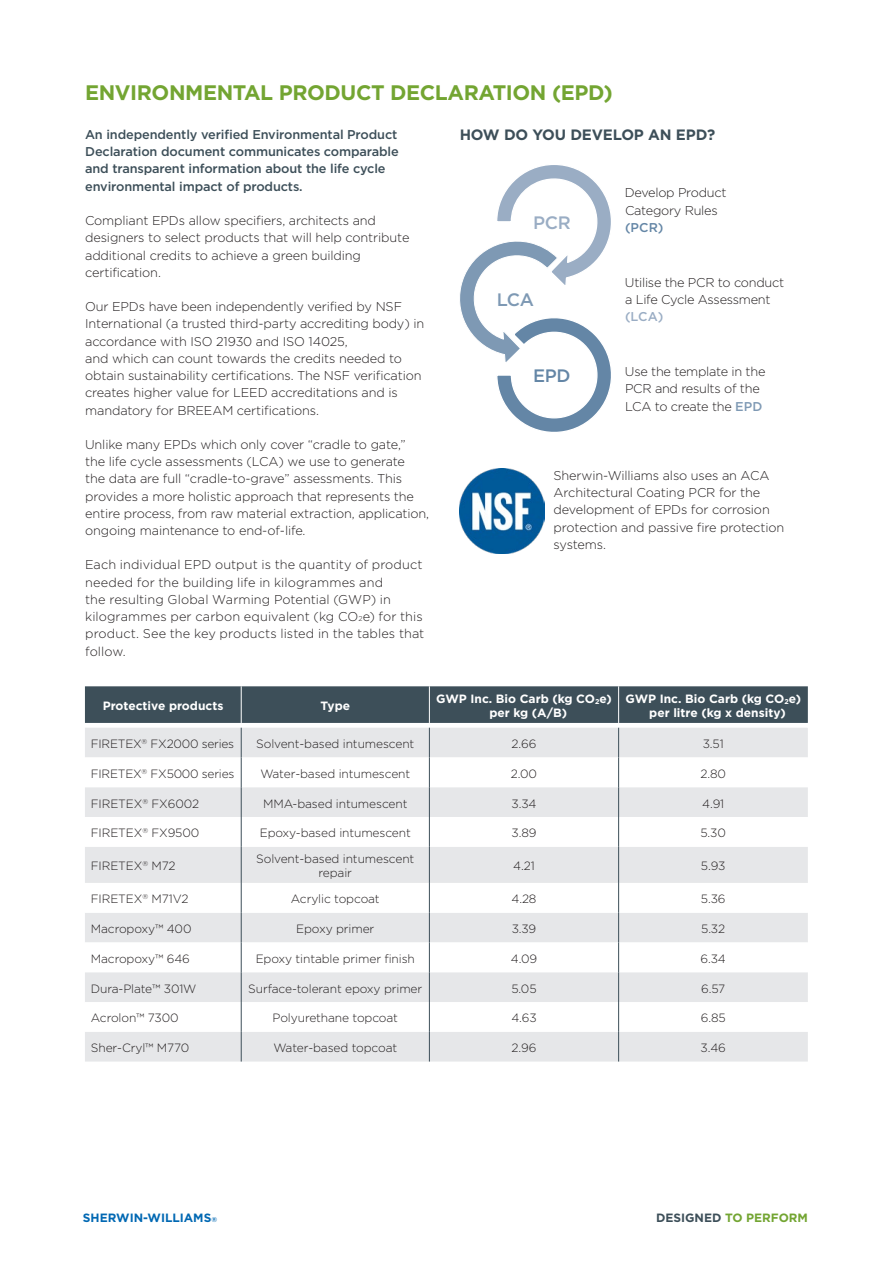
<style>
.page{position:relative;width:893px;height:1263px;background:#fff}
.page>*{position:absolute;margin:0;border:0;box-sizing:border-box;transform-origin:0 0}
.t1{font:700 21px "Gotham";letter-spacing:-.02em;color:#73a532}
.t2{font:500 18px "Gotham";color:#9aadc4}
.t3{font:500 18px "Gotham";color:#6486a6}
.t4{font:500 18px "Gotham";color:#7e99b4}
.t5{font:700 15px "Gotham";letter-spacing:-.01em;color:#3d4f59}
.t6{font:300 12.75px/17.2px "Gotham";letter-spacing:-.01em;color:#231f20}
.t7{font:500 12.75px/17.2px "Gotham";letter-spacing:-.01em;color:#3d4f59}
.Table_body_text{font:300 12px/13.5px "Gotham";letter-spacing:-.01em;color:#231f20;text-align:center}
.Table_title_text{font:300 12px "Gotham";letter-spacing:-.02em;color:#231f20}
.Table_title_text-2{font:700 12px/13.5px "Gotham";color:#fff}
.t8{font:700 12px "Gotham";color:#0168b3}
.t9{font:700 12px "Gotham";color:#73a532}
.s1{font-size:7.05px}
.s2{font-weight:500;color:#6486a6}
.s3{font-weight:500;color:#9aadc4}
.s4{font-weight:500;color:#7e99b4}
.s5{color:#3d4f59}
</style>
<div class="page">
<svg style="left:460px;top:165px;width:151px;height:267px"></svg>
<img style="left:459px;top:468px;width:86px;height:86px">
<div style="left:85px;top:1032px;width:723px;height:29px;background:#e6e7e9"></div>
<svg style="left:85px;top:757px;width:723px;height:275px"></svg>
<svg style="left:85px;top:686px;width:723px;height:71px;background:#919aa0"></svg>
<hr style="left:241px;top:757px;width:1px;height:30px;background:#3d4f59">
<hr style="left:429px;top:757px;width:1px;height:30px;background:#3d4f59">
<hr style="left:618px;top:757px;width:1px;height:30px;background:#3d4f59">
<hr style="left:241px;top:787px;width:1px;height:30px;background:#3d4f59">
<hr style="left:429px;top:787px;width:1px;height:30px;background:#3d4f59">
<hr style="left:618px;top:787px;width:1px;height:30px;background:#3d4f59">
<hr style="left:241px;top:817px;width:1px;height:30px;background:#3d4f59">
<hr style="left:429px;top:817px;width:1px;height:30px;background:#3d4f59">
<hr style="left:618px;top:817px;width:1px;height:30px;background:#3d4f59">
<hr style="left:241px;top:847px;width:1px;height:36px;background:#3d4f59">
<hr style="left:429px;top:847px;width:1px;height:36px;background:#3d4f59">
<hr style="left:618px;top:847px;width:1px;height:36px;background:#3d4f59">
<hr style="left:241px;top:883px;width:1px;height:30px;background:#3d4f59">
<hr style="left:429px;top:883px;width:1px;height:30px;background:#3d4f59">
<hr style="left:618px;top:883px;width:1px;height:30px;background:#3d4f59">
<svg style="left:241px;top:913px;width:1px;height:29px"></svg>
<svg style="left:429px;top:913px;width:1px;height:29px"></svg>
<svg style="left:618px;top:913px;width:1px;height:29px"></svg>
<hr style="left:241px;top:942px;width:1px;height:30px;background:#3d4f59">
<hr style="left:429px;top:942px;width:1px;height:30px;background:#3d4f59">
<hr style="left:618px;top:942px;width:1px;height:30px;background:#3d4f59">
<hr style="left:241px;top:972px;width:1px;height:30px;background:#3d4f59">
<hr style="left:429px;top:972px;width:1px;height:30px;background:#3d4f59">
<hr style="left:618px;top:972px;width:1px;height:30px;background:#3d4f59">
<hr style="left:241px;top:1002px;width:1px;height:30px;background:#3d4f59">
<hr style="left:429px;top:1002px;width:1px;height:30px;background:#3d4f59">
<hr style="left:618px;top:1002px;width:1px;height:30px;background:#3d4f59">
<svg style="left:241px;top:1032px;width:1px;height:29px"></svg>
<svg style="left:429px;top:1032px;width:1px;height:29px"></svg>
<svg style="left:618px;top:1032px;width:1px;height:29px"></svg>
<hr style="left:618px;top:686px;width:1px;height:37px;background:#fff">
<p class="t1" style="left:85px;top:81px;width:529px">ENVIRONMENTAL PRODUCT DECLARATION (EPD)</p>
<p class="t7" style="left:85px;top:126px;width:315px">An independently verified Environmental Product Declaration document communicates comparable and transparent information about the life cycle environmental impact of products.</p>
<p class="t6" style="left:85px;top:212px;width:326px">Compliant EPDs allow specifiers, architects and designers to select products that will help contribute additional credits to achieve a green building certification.</p>
<p class="t6" style="left:85px;top:298px;width:341px">Our EPDs have been independently verified by NSF International (a trusted third-party accrediting body) in accordance with ISO 21930 and ISO 14025,<br>and which can count towards the credits needed to obtain sustainability certifications. The NSF verification creates higher value for LEED accreditations and is mandatory for BREEAM certifications.</p>
<p class="t6" style="left:85px;top:435px;width:346px">Unlike many EPDs which only cover “cradle to gate,”<br>the life cycle assessments (LCA) we use to generate<br>the data are full “cradle-to-grave” assessments. This provides a more holistic approach that represents the entire process, from raw material extraction, application, ongoing maintenance to end-of-life.</p>
<p class="t6" style="left:85px;top:556px;width:341px">Each individual EPD output is the quantity of product needed for the building life in kilogrammes and<br>the resulting Global Warming Potential (GWP) in kilogrammes per carbon equivalent (kg CO<span class="s1">2</span>e) for this product. See the key products listed in the tables that follow.</p>
<p class="t5" style="left:460px;top:126px;width:257px">HOW DO YOU DEVELOP AN EPD?</p>
<p class="t6" style="left:625px;top:184px;width:103px">Develop Product<br>Category Rules <span class="s2">(PCR)</span></p>
<p class="t2" style="left:533px;top:211px;width:39px">PCR</p>
<p class="t6" style="left:625px;top:273px;width:161px">Utilise the PCR to conduct a Life Cycle Assessment <span class="s3">(LCA)</span></p>
<p class="t4" style="left:497px;top:287px;width:39px">LCA</p>
<p class="t6" style="left:625px;top:363px;width:142px">Use the template in the<br>PCR and results of the<br>LCA to create the <span class="s4">EPD</span></p>
<p class="t3" style="left:533px;top:364px;width:39px">EPD</p>
<p class="t6" style="left:553px;top:467px;width:232px">Sherwin-Williams also uses an ACA<br>Architectural Coating PCR for the development of EPDs for corrosion protection and passive fire protection systems.</p>
<p class="Table_title_text-2" style="left:103px;top:699px;width:122px">Protective products</p>
<p class="Table_title_text-2" style="left:320px;top:699px;width:31px">Type</p>
<p class="Table_title_text-2" style="left:489px;top:692px;width:124px;text-indent:-53px">GWP Inc. Bio Carb (kg CO<span class="s1">2</span>e) per kg (A/B)</p>
<p class="Table_title_text-2" style="left:649px;top:692px;width:153px;text-indent:-24px">GWP Inc. Bio Carb (kg CO<span class="s1">2</span>e) per litre (kg x density)</p>
<p class="Table_title_text" style="left:91px;top:737px;width:145px">FIRETEX<sup>®</sup> FX2000 series</p>
<p class="Table_body_text" style="left:256px;top:737px;width:160px">Solvent-based intumescent</p>
<p class="Table_body_text" style="left:512px;top:737px;width:26px">2.66</p>
<p class="Table_body_text" style="left:703px;top:737px;width:22px">3.51</p>
<p class="Table_title_text" style="left:91px;top:767px;width:145px">FIRETEX<sup>®</sup> FX5000 series</p>
<p class="Table_body_text" style="left:260px;top:767px;width:151px">Water-based intumescent</p>
<p class="Table_body_text" style="left:511px;top:767px;width:28px">2.00</p>
<p class="Table_body_text" style="left:700px;top:767px;width:27px">2.80</p>
<p class="Table_body_text" style="left:91px;top:796px;width:110px">FIRETEX<sup>®</sup> FX6002</p>
<p class="Table_body_text" style="left:263px;top:796px;width:146px">MMA-based intumescent</p>
<p class="Table_title_text" style="left:511px;top:797px;width:27px">3.34</p>
<p class="Table_title_text" style="left:702px;top:797px;width:24px">4.91</p>
<p class="Table_body_text" style="left:91px;top:826px;width:110px">FIRETEX<sup>®</sup> FX9500</p>
<p class="Table_body_text" style="left:260px;top:826px;width:153px">Epoxy-based intumescent</p>
<p class="Table_title_text" style="left:512px;top:826px;width:26px">3.89</p>
<p class="Table_title_text" style="left:700px;top:826px;width:27px">5.30</p>
<p class="Table_body_text" style="left:91px;top:859px;width:86px">FIRETEX<sup>®</sup> M72</p>
<p class="Table_body_text" style="left:256px;top:852px;width:160px">Solvent-based intumescent repair</p>
<p class="Table_title_text" style="left:513px;top:859px;width:23px">4.21</p>
<p class="Table_title_text" style="left:701px;top:859px;width:26px">5.93</p>
<p class="Table_body_text" style="left:91px;top:892px;width:99px">FIRETEX<sup>®</sup> M71V2</p>
<p class="Table_body_text" style="left:291px;top:892px;width:90px">Acrylic topcoat</p>
<p class="Table_title_text" style="left:511px;top:892px;width:27px">4.28</p>
<p class="Table_title_text" style="left:701px;top:892px;width:26px">5.36</p>
<p class="Table_body_text" style="left:91px;top:922px;width:102px">Macropoxy™ 400</p>
<p class="Table_body_text" style="left:296px;top:922px;width:80px">Epoxy primer</p>
<p class="Table_title_text" style="left:512px;top:922px;width:26px">3.39</p>
<p class="Table_title_text" style="left:701px;top:922px;width:26px">5.32</p>
<p class="Table_body_text" style="left:91px;top:952px;width:100px">Macropoxy™ 646</p>
<p class="Table_body_text" style="left:256px;top:952px;width:161px">Epoxy tintable primer finish</p>
<p class="Table_title_text" style="left:511px;top:952px;width:28px">4.09</p>
<p class="Table_title_text" style="left:700px;top:952px;width:27px">6.34</p>
<p class="Table_body_text" style="left:91px;top:981px;width:107px">Dura-Plate™ 301W</p>
<p class="Table_body_text" style="left:248px;top:981px;width:176px">Surface-tolerant epoxy primer</p>
<p class="Table_title_text" style="left:511px;top:982px;width:27px">5.05</p>
<p class="Table_title_text" style="left:701px;top:982px;width:26px">6.57</p>
<p class="Table_body_text" style="left:91px;top:1011px;width:89px">Acrolon™ 7300</p>
<p class="Table_body_text" style="left:273px;top:1011px;width:127px">Polyurethane topcoat</p>
<p class="Table_title_text" style="left:511px;top:1011px;width:27px">4.63</p>
<p class="Table_title_text" style="left:701px;top:1011px;width:26px">6.85</p>
<p class="Table_body_text" style="left:91px;top:1041px;width:100px">Sher-Cryl™ M770</p>
<p class="Table_body_text" style="left:273px;top:1041px;width:125px">Water-based topcoat</p>
<p class="Table_title_text" style="left:512px;top:1041px;width:26px">2.96</p>
<p class="Table_title_text" style="left:700px;top:1041px;width:27px">3.46</p>
<p class="t8" style="left:83px;top:1210px;width:136px">SHERWIN-WILLIAMS<span class="s1">®</span></p>
<p class="t9" style="left:656px;top:1210px;width:153px"><span class="s5">DESIGNED</span> TO PERFORM</p>
</div>
